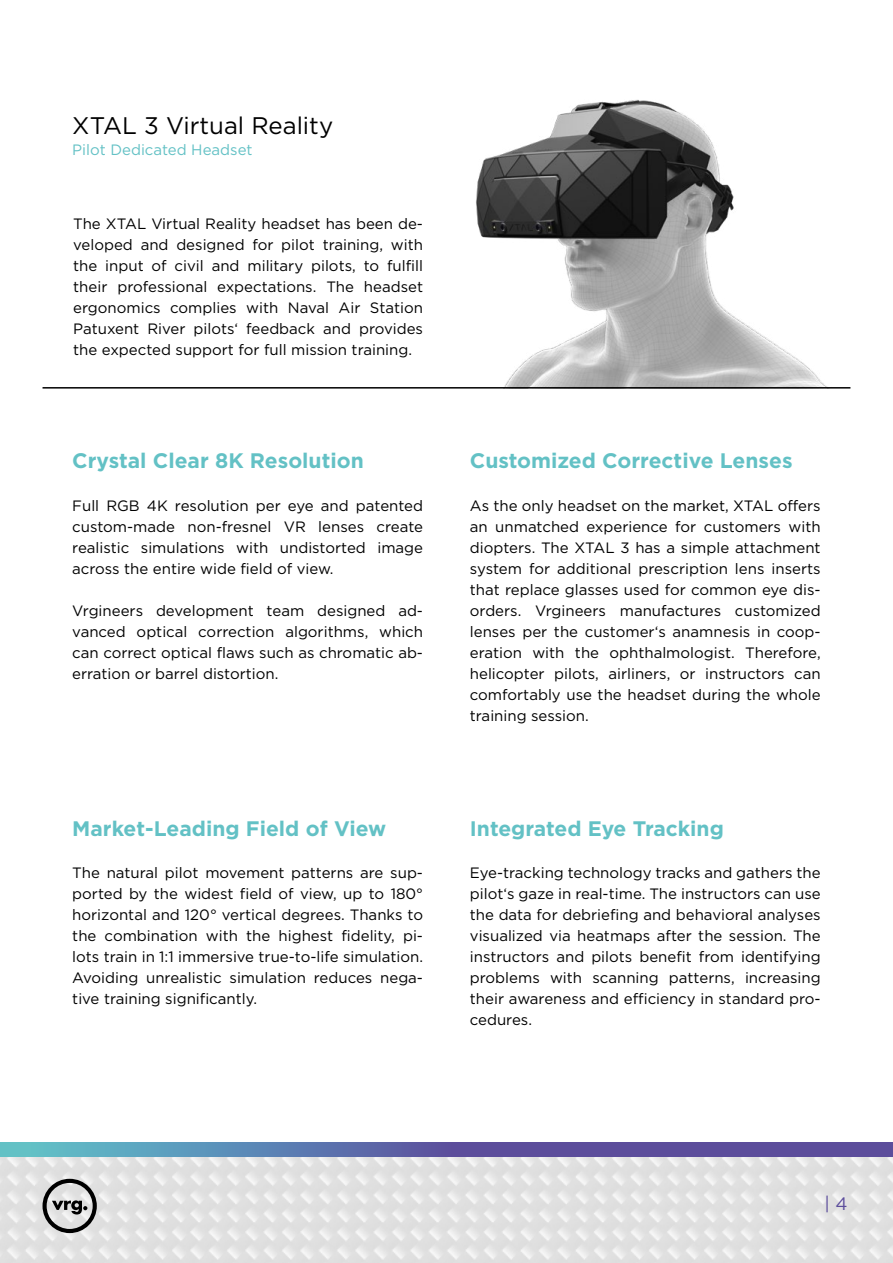
<style>
.page{position:relative;width:893px;height:1263px;background:#fff}
.page>*{position:absolute;margin:0;border:0;box-sizing:border-box;transform-origin:0 0}
.bulet_2{font:24px "Gotham Book CE";color:#000}
.bulet_2-2{font:700 21px "Gotham Bold CE";color:#63c1c5}
.t1{font:18px "Gotham";color:#5c4d9c}
.bulet_2-3{font:15px/21px "Gotham Book CE";color:#000;text-align:justify}
.bulet_2-4{font:15px "Gotham Book CE";color:#63c1c5}
</style>
<div class="page">
<img style="left:0;top:1157px;width:893px;height:106px">
<svg style="left:0;top:1142px;width:893px;height:15px;background:#5c6da8"></svg>
<svg style="left:43px;top:1179px;width:54px;height:54px;background:#a0a0a0"></svg>
<img style="left:476px;top:99px;width:375px;height:290px">
<hr style="left:43px;top:387px;width:807px;height:2px;background:#000">
<p class="bulet_2" style="left:72px;top:111px;width:262px">XTAL 3 Virtual Reality</p>
<p class="bulet_2-4" style="left:72px;top:141px;width:182px">Pilot Dedicated Headset</p>
<p class="bulet_2-3" style="left:73px;top:213px;width:351px">The XTAL Virtual Reality headset has been de&shy;veloped and designed for pilot training, with the input of civil and military pilots, to fulfill their professional expectations. The headset ergonomics complies with Naval Air Station Patuxent River pilots‘ feedback and provides the expected support for full mission training.</p>
<p class="bulet_2-2" style="left:72px;top:448px;width:293px">Crystal Clear 8K Resolution</p>
<p class="bulet_2-3" style="left:72px;top:495px;width:352px">Full RGB 4K resolution per eye and patented custom-made non-fresnel VR lenses create realistic simulations with undistorted image across the entire wide field of view.</p>
<p class="bulet_2-3" style="left:72px;top:600px;width:352px">Vrgineers development team designed ad&shy;vanced optical correction algorithms, which can correct optical flaws such as chromatic ab&shy;erration or barrel distortion.</p>
<p class="bulet_2-2" style="left:72px;top:816px;width:315px">Market-Leading Field of View</p>
<p class="bulet_2-3" style="left:72px;top:862px;width:352px">The natural pilot movement patterns are sup&shy;ported by the widest field of view, up to 180° horizontal and 120° vertical degrees. Thanks to the combination with the highest fidelity, pi&shy;lots train in 1:1 immersive true-to-life simulation.<br>Avoiding unrealistic simulation reduces nega&shy;tive training significantly.</p>
<p class="bulet_2-2" style="left:470px;top:448px;width:324px">Customized Corrective Lenses</p>
<p class="bulet_2-3" style="left:470px;top:495px;width:352px">As the only headset on the market, XTAL offers an unmatched experience for customers with diopters. The XTAL 3 has a simple attachment system for additional prescription lens inserts that replace glasses used for common eye dis&shy;orders. Vrgineers manufactures customized lenses per the customer‘s anamnesis in coop&shy;eration with the ophthalmologist. Therefore, helicopter pilots, airliners, or instructors can comfortably use the headset during the whole training session.</p>
<p class="bulet_2-2" style="left:470px;top:816px;width:255px">Integrated Eye Tracking</p>
<p class="bulet_2-3" style="left:470px;top:862px;width:352px">Eye-tracking technology tracks and gathers the pilot‘s gaze in real-time. The instructors can use the data for debriefing and behavioral analyses visualized via heatmaps after the session. The instructors and pilots benefit from identifying problems with scanning patterns, increasing their awareness and efficiency in standard pro&shy;cedures.</p>
<p class="t1" style="left:824px;top:1191px;width:24px">| 4</p>
</div>
